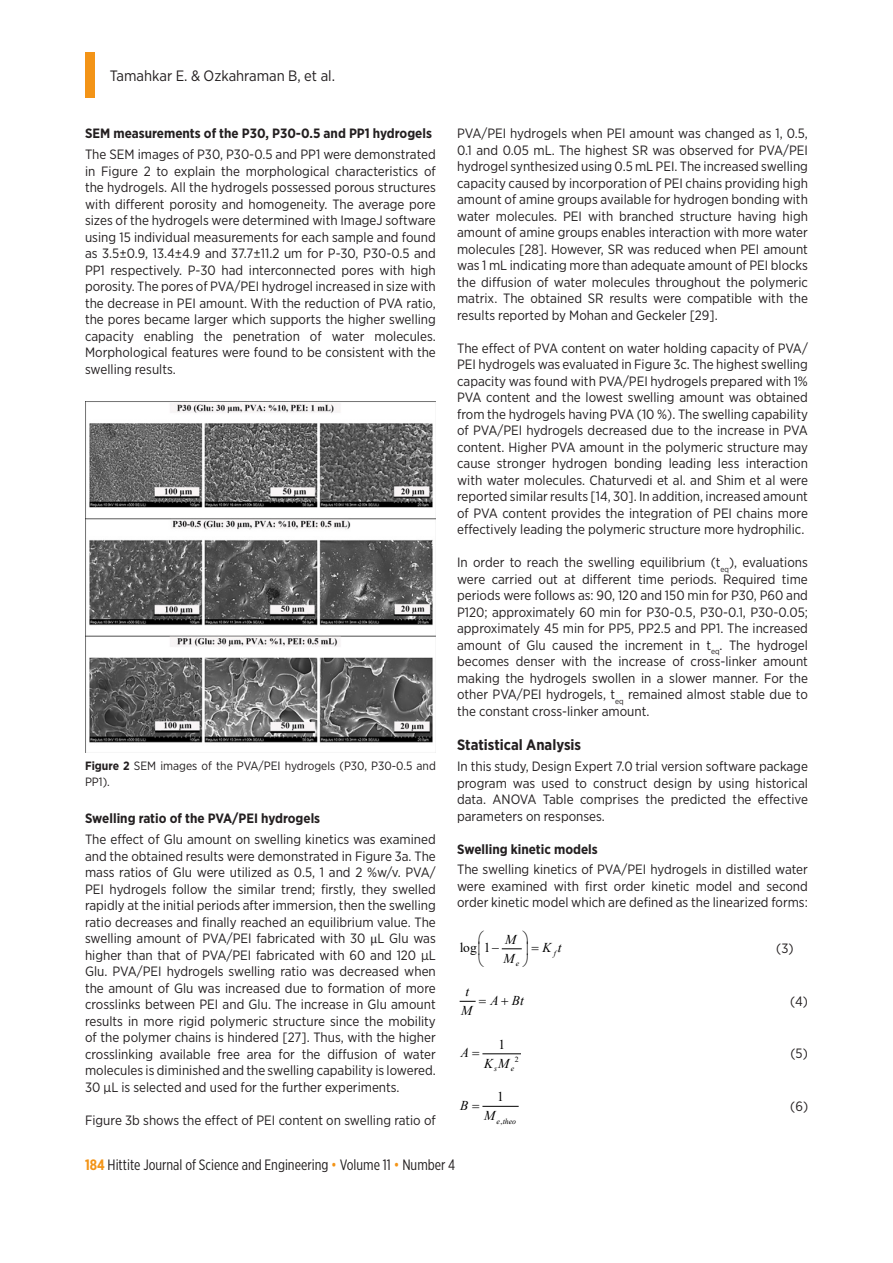
<style>
.page{position:relative;width:893px;height:1263px;background:#fff}
.page>*{position:absolute;margin:0;border:0;box-sizing:border-box;transform-origin:0 0}
.t1{font:15px "Gotham X Narrow";color:#231f20}
.t2{font:15px "Gotham Narrow";color:#231f20}
.Title_2{font:700 15px "Gotham Narrow";color:#231f20}
.metin{font:13.5px/16.5px "Gotham Narrow";color:#231f20;text-align:justify}
.Title_3{font:700 13.5px "Gotham Narrow";color:#231f20}
.t3{font:italic 13.5px "Times New Roman";color:#000}
.t4{font:13.5px "Times New Roman";color:#000}
.Table_and_figure_cap{font:12px/16.5px "Gotham Narrow";color:#231f20}
.t5{font:italic 7.8px "Times New Roman";color:#000}
.t6{font:7.8px "Times New Roman";color:#000}
.s1{font-weight:700}
.s2{font-family:"Cambria"}
.s3{font-weight:700;color:#f39417}
.s4{color:#f39417}
</style>
<div class="page">
<div style="left:86px;top:52px;width:9px;height:46px;background:#f39417"></div>
<img style="left:85px;top:402px;width:351px;height:351px">
<hr style="left:483px;top:1053px;width:37px;height:1px;background:#000">
<hr style="left:483px;top:1106px;width:35px;height:1px;background:#000">
<svg style="left:502px;top:948px;width:20px;height:2px"></svg>
<svg style="left:460px;top:1000px;width:16px;height:2px"></svg>
<p class="t2" style="left:110px;top:66px;width:227px">Tamahkar E. &amp; Ozkahraman B, et al.</p>
<p class="Title_3" style="left:85px;top:125px;width:348px">SEM measurements of the P30, P30-0.5 and PP1 hydrogels</p>
<p class="metin" style="left:85px;top:146px;width:352px">The SEM images of P30, P30-0.5 and PP1 were demonstrated in Figure 2 to explain the morphological characteristics of the hydrogels. All the hydrogels possessed porous structures with different porosity and homogeneity. The average pore sizes of the hydrogels were determined with ImageJ software using 15 individual measurements for each sample and found as 3.5±0.9, 13.4±4.9 and 37.7±11.2 um for P-30, P30-0.5 and PP1 respectively. P-30 had interconnected pores with high porosity. The pores of PVA/PEI hydrogel increased in size with the decrease in PEI amount. With the reduction of PVA ratio, the pores became larger which supports the higher swelling capacity enabling the penetration of water molecules.<br>Morphological features were found to be consistent with the swelling results.</p>
<p class="Table_and_figure_cap" style="left:85px;top:757px;width:352px"><span class="s1">Figure 2</span> SEM images of the PVA/PEI hydrogels (P30, P30-0.5 and<br>PP1).</p>
<p class="Title_3" style="left:85px;top:810px;width:237px">Swelling ratio of the PVA/PEI hydrogels</p>
<p class="metin" style="left:85px;top:831px;width:352px">The effect of Glu amount on swelling kinetics was examined and the obtained results were demonstrated in Figure 3a. The mass ratios of Glu were utilized as 0.5, 1 and 2 %w/v. PVA/ PEI hydrogels follow the similar trend; firstly, they swelled rapidly at the initial periods after immersion, then the swelling ratio decreases and finally reached an equilibrium value. The swelling amount of PVA/PEI fabricated with 30 <span class="s2">µ</span>L Glu was higher than that of PVA/PEI fabricated with 60 and 120 µL Glu. PVA/PEI hydrogels swelling ratio was decreased when the amount of Glu was increased due to formation of more crosslinks between PEI and Glu. The increase in Glu amount results in more rigid polymeric structure since the mobility of the polymer chains is hindered [27]. Thus, with the higher crosslinking available free area for the diffusion of water molecules is diminished and the swelling capability is lowered.<br>30 µL is selected and used for the further experiments.</p>
<p class="metin" style="left:85px;top:1111px;width:352px">Figure 3b shows the effect of PEI content on swelling ratio of</p>
<p class="metin" style="left:457px;top:125px;width:352px">PVA/PEI hydrogels when PEI amount was changed as 1, 0.5, 0.1 and 0.05 mL. The highest SR was observed for PVA/PEI hydrogel synthesized using 0.5 mL PEI. The increased swelling capacity caused by incorporation of PEI chains providing high amount of amine groups available for hydrogen bonding with water molecules. PEI with branched structure having high amount of amine groups enables interaction with more water molecules [28]. However, SR was reduced when PEI amount was 1 mL indicating more than adequate amount of PEI blocks the diffusion of water molecules throughout the polymeric matrix. The obtained SR results were compatible with the results reported by Mohan and Geckeler [29].</p>
<p class="metin" style="left:457px;top:340px;width:352px">The effect of PVA content on water holding capacity of PVA/ PEI hydrogels was evaluated in Figure 3c. The highest swelling capacity was found with PVA/PEI hydrogels prepared with 1% PVA content and the lowest swelling amount was obtained from the hydrogels having PVA (10 %). The swelling capability of PVA/PEI hydrogels decreased due to the increase in PVA content. Higher PVA amount in the polymeric structure may cause stronger hydrogen bonding leading less interaction with water molecules. Chaturvedi et al. and Shim et al were reported similar results [14, 30]. In addition, increased amount of PVA content provides the integration of PEI chains more effectively leading the polymeric structure more hydrophilic.</p>
<p class="metin" style="left:457px;top:554px;width:352px">In order to reach the swelling equilibrium (t<sub>eq</sub>), evaluations were carried out at different time periods. Required time periods were follows as: 90, 120 and 150 min for P30, P60 and P120; approximately 60 min for P30-0.5, P30-0.1, P30-0.05; approximately 45 min for PP5, PP2.5 and PP1. The increased amount of Glu caused the increment in t<sub>eq</sub>. The hydrogel becomes denser with the increase of cross-linker amount making the hydrogels swollen in a slower manner. For the other PVA/PEI hydrogels, t<sub>eq</sub> remained almost stable due to the constant cross-linker amount.</p>
<p class="Title_2" style="left:457px;top:735px;width:126px">Statistical Analysis</p>
<p class="metin" style="left:457px;top:758px;width:352px">In this study, Design Expert 7.0 trial version software package program was used to construct design by using historical data. ANOVA Table comprises the predicted the effective parameters on responses.</p>
<p class="Title_3" style="left:457px;top:840px;width:142px">Swelling kinetic models</p>
<p class="metin" style="left:457px;top:861px;width:352px">The swelling kinetics of PVA/PEI hydrogels in distilled water were examined with first order kinetic model and second order kinetic model which are defined as the linearized forms:</p>
<p class="t4" style="left:460px;top:938px;width:41px">log 1 −</p>
<p class="t5" style="left:554px;top:948px;width:4px">f</p>
<p class="t5" style="left:516px;top:958px;width:5px">e</p>
<p class="t3" style="left:505px;top:930px;width:13px">M</p>
<p class="t3" style="left:543px;top:938px;width:21px">K t</p>
<p class="metin" style="left:776px;top:940px;width:19px">(3)</p>
<p class="t3" style="left:503px;top:949px;width:13px">M</p>
<p class="t3" style="left:465px;top:982px;width:5px">t</p>
<p class="t3" style="left:461px;top:1001px;width:13px">M</p>
<p class="t3" style="left:461px;top:1043px;width:10px">A</p>
<p class="t3" style="left:460px;top:1096px;width:10px">B</p>
<p class="t3" style="left:491px;top:991px;width:35px">A Bt</p>
<p class="t4" style="left:498px;top:1034px;width:8px">1</p>
<p class="t6" style="left:515px;top:1054px;width:5px">2</p>
<p class="t3" style="left:484px;top:1054px;width:27px">K M</p>
<p class="t5" style="left:494px;top:1063px;width:5px">s</p>
<p class="t5" style="left:511px;top:1063px;width:5px">e</p>
<p class="t4" style="left:497px;top:1087px;width:8px">1</p>
<p class="t5" style="left:497px;top:1116px;width:21px">e theo</p>
<p class="t3" style="left:484px;top:1106px;width:13px">M</p>
<p class="t6" style="left:500px;top:1116px;width:3px">,</p>
<p class="metin" style="left:790px;top:992px;width:19px">(4)</p>
<p class="metin" style="left:790px;top:1045px;width:19px">(5)</p>
<p class="metin" style="left:790px;top:1097px;width:19px">(6)</p>
<p class="t1" style="left:85px;top:1156px;width:372px"><span class="s3">184</span> Hittite Journal of Science and Engineering <span class="s4">•</span> Volume 11 <span class="s4">•</span> Number 4</p>
</div>
